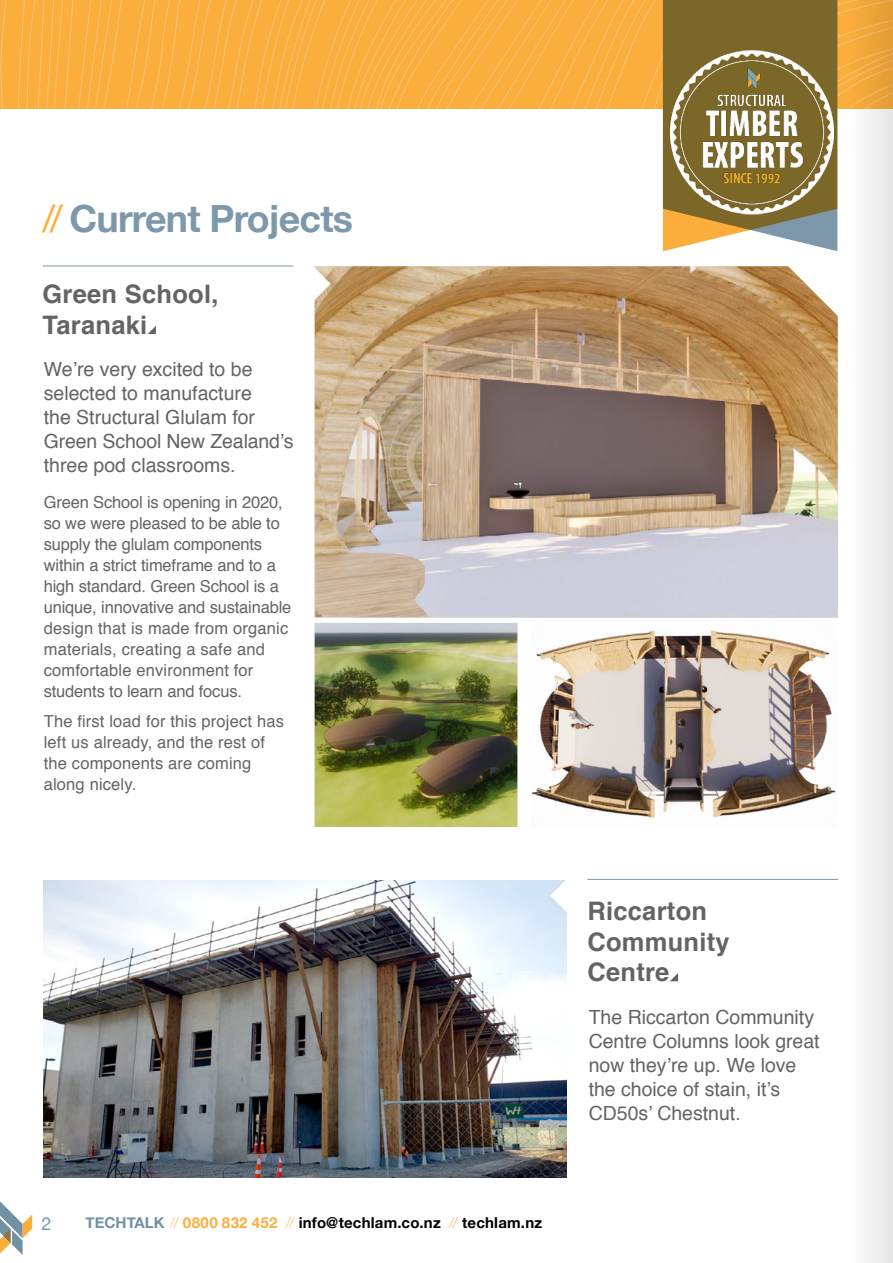
<style>
.page{position:relative;width:893px;height:1263px;background:#fff}
.page>*{position:absolute;margin:0;border:0;box-sizing:border-box;transform-origin:0 0}
.t1{font:700 37.5px "Helvetica Neue";letter-spacing:-.02em;color:#7d98ab}
.t2{font:700 25.5px/30.2px "Helvetica";letter-spacing:.01em;color:#636466}
.t3{font:19.5px/24px "Helvetica";color:#636466}
.t4{font:18px "Helvetica Neue";color:#7d98ab}
.t5{font:16.5px/21px "Helvetica";letter-spacing:-.01em;color:#636466}
.t6{font:16.5px/21px "Helvetica";letter-spacing:.01em;color:#636466}
.t7{font:700 15px "Helvetica Neue";letter-spacing:.015em;color:#000}
.s1{font-weight:400;color:#fbae3b}
.s2{color:#7292a4}
.s3{font-weight:100;color:#fbae3b}
.s4{color:#fbae3b}
</style>
<div class="page">
<svg style="left:56px;top:0;width:40px;height:108px;background:#fbaf3f"></svg>
<svg style="left:96px;top:0;width:19px;height:108px;background:#fbb040"></svg>
<svg style="left:115px;top:0;width:26px;height:108px;background:#fbaf3e"></svg>
<svg style="left:141px;top:0;width:27px;height:108px;background:#fbaf3f"></svg>
<svg style="left:168px;top:0;width:29px;height:108px;background:#fbaf3f"></svg>
<svg style="left:197px;top:0;width:32px;height:108px;background:#fbaf3f"></svg>
<svg style="left:229px;top:0;width:23px;height:108px;background:#fbaf3f"></svg>
<svg style="left:252px;top:0;width:21px;height:108px;background:#fbaf3f"></svg>
<svg style="left:273px;top:0;width:34px;height:108px;background:#fbb041"></svg>
<svg style="left:307px;top:0;width:15px;height:108px;background:#fbaf3e"></svg>
<svg style="left:322px;top:0;width:14px;height:108px;background:#fbaf3f"></svg>
<svg style="left:336px;top:0;width:12px;height:108px"></svg>
<svg style="left:348px;top:0;width:19px;height:108px;background:#fbb041"></svg>
<svg style="left:375px;top:0;width:31px;height:108px;background:#fbb042"></svg>
<svg style="left:406px;top:0;width:10px;height:108px"></svg>
<svg style="left:416px;top:0;width:32px;height:108px;background:#fbb040"></svg>
<svg style="left:448px;top:0;width:23px;height:108px;background:#fbaf3f"></svg>
<svg style="left:471px;top:0;width:35px;height:108px;background:#fbaf3f"></svg>
<svg style="left:0;top:1201px;width:32px;height:54px"></svg>
<img style="left:43px;top:880px;width:523px;height:298px">
<svg style="left:506px;top:0;width:342px;height:251px"></svg>
<img style="left:665px;top:46px;width:170px;height:170px">
<img style="left:315px;top:266px;width:523px;height:352px">
<img style="left:531px;top:630px;width:305px;height:188px">
<img style="left:315px;top:623px;width:202px;height:204px">
<svg style="left:148px;top:326px;width:8px;height:8px"></svg>
<svg style="left:670px;top:973px;width:8px;height:8px"></svg>
<svg style="left:550px;top:880px;width:17px;height:33px"></svg>
<svg style="left:314px;top:266px;width:17px;height:35px"></svg>
<svg style="left:786px;top:266px;width:52px;height:51px"></svg>
<hr style="left:43px;top:266px;width:250px;height:1px;background:#7d98ab">
<hr style="left:587px;top:879px;width:251px;height:1px;background:#7d98ab">
<svg style="left:848px;top:0;width:45px;height:1263px;fill:#f1f0f1"></svg>
<h1 class="t1" style="left:43px;top:189px;width:312px"><span class="s1">//</span> Current Projects</h1>
<h2 class="t2" style="left:43px;top:280px;width:177px">Green School,<br>Taranaki</h2>
<p class="t3" style="left:44px;top:357px;width:251px">We’re very excited to be selected to manufacture<br>the Structural Glulam for<br>Green School New Zealand’s three pod classrooms.</p>
<p class="t5" style="left:44px;top:492px;width:249px">Green School is opening in 2020, so we were pleased to be able to supply the glulam components within a strict timeframe and to a high standard. Green School is a unique, innovative and sustainable design that is made from organic materials, creating a safe and comfortable environment for students to learn and focus.</p>
<p class="t6" style="left:44px;top:711px;width:242px">The first load for this project has left us already, and the rest of the components are coming along nicely.</p>
<p class="t4" style="left:42px;top:1210px;width:12px">2</p>
<p class="t7" style="left:86px;top:1211px;width:458px"><span class="s2">TECHTALK</span> <span class="s3">//</span> <span class="s4">0800 832 452</span> <span class="s3">//</span> info@techlam.co.nz <span class="s3">//</span> techlam.nz</p>
<h2 class="t2" style="left:587px;top:897px;width:144px">Riccarton<br>Community<br>Centre</h2>
<p class="t3" style="left:589px;top:1005px;width:232px">The Riccarton Community<br>Centre Columns look great now they’re up. We love the choice of stain, it’s<br>CD50s’ Chestnut.</p>
</div>
